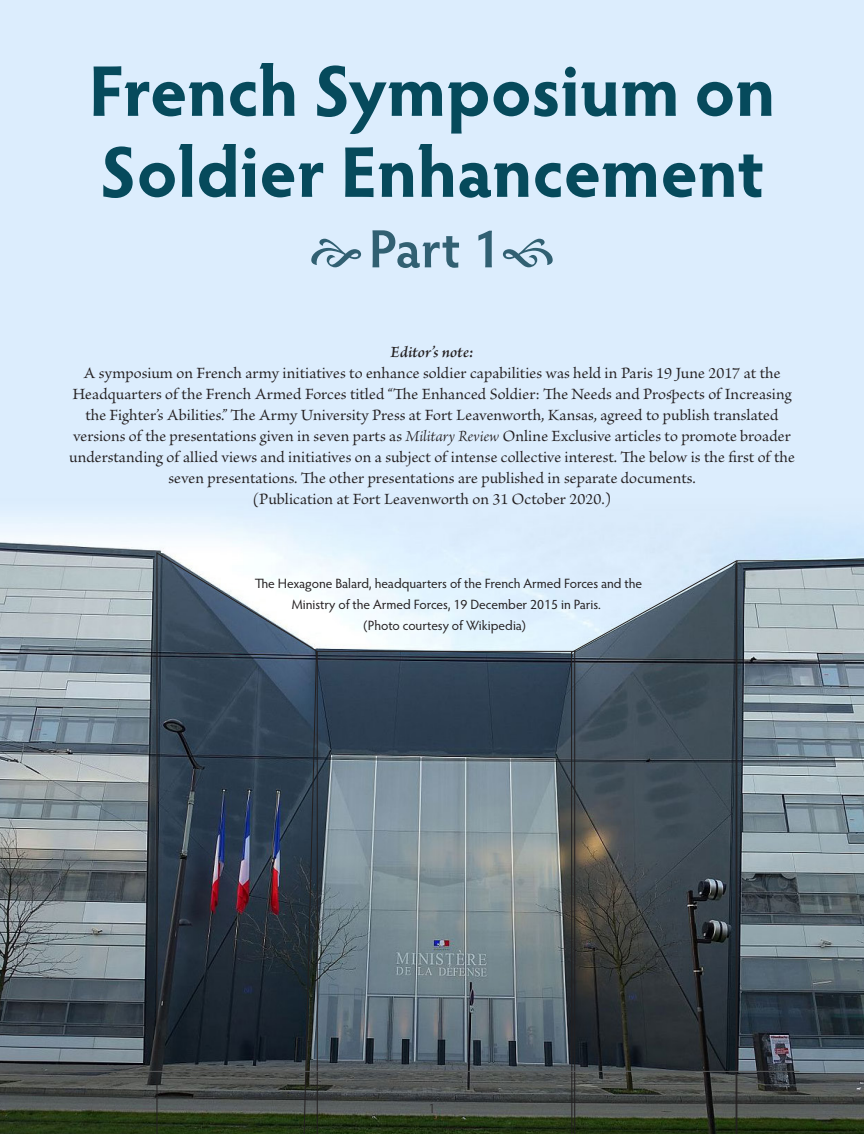
<style>
.page{position:relative;width:864px;height:1134px;background:#fff}
.page>*{position:absolute;margin:0;border:0;box-sizing:border-box;transform-origin:0 0}
.t1{font:700 72px/81px "Hypatia Sans Pro";color:#064a5c}
.sub-title{font:600 54px "Hypatia Sans Pro";color:#316072}
.sub-title-2{font:16.5px/21px "Brioso Pro";color:#231f20;text-align:center}
.body{font:italic 600 16.5px "Brioso Pro";color:#231f20}
.cutline{font:13.5px "Hypatia Sans Pro";color:#231f20}
.t2{font:300 13.5px "Hypatia Sans Pro";color:#231f20}
.s1{font-family:"Brioso Pro It Subh"}
</style>
<div class="page">
<img style="left:0;top:0;width:864px;height:1134px">
<svg style="left:156px;top:552px;width:161px;height:582px;background:#3d4651"></svg>
<svg style="left:317px;top:651px;width:253px;height:483px;background:#5e6d75"></svg>
<svg style="left:570px;top:560px;width:166px;height:574px;background:#485257"></svg>
<svg style="left:736px;top:560px;width:128px;height:574px;background:#6e7c82"></svg>
<hr style="left:65px;top:1071px;width:734px;height:1px;background:#57585a">
<svg style="left:311px;top:238px;width:50px;height:29px"></svg>
<svg style="left:503px;top:238px;width:50px;height:29px"></svg>
<p class="t1" style="left:89px;top:47px;width:688px">French Symposium on<br>Soldier Enhancement</p>
<p class="sub-title" style="left:369px;top:211px;width:134px">Part 1</p>
<p class="body" style="left:391px;top:342px;width:84px">Editor’s note:</p>
<p class="sub-title-2" style="left:69px;top:363px;width:727px">A symposium on French army initiatives to enhance soldier capabilities was held in Paris 19 June 2017 at the Headquarters of the French Armed Forces titled “The Enhanced Soldier: The Needs and Prospects of Increasing the Fighter’s Abilities.” The Army University Press at Fort Leavenworth, Kansas, agreed to publish translated versions of the presentations given in seven parts as <span class="s1">Military Review</span> Online Exclusive articles to promote broader understanding of allied views and initiatives on a subject of intense collective interest. The below is the first of the seven presentations. The other presentations are published in separate documents.<br>(Publication at Fort Leavenworth on 31 October 2020.)</p>
<p class="cutline" style="left:255px;top:574px;width:389px">The Hexagone Balard, headquarters of the French Armed Forces and the</p>
<p class="cutline" style="left:292px;top:595px;width:311px">Ministry of the Armed Forces, 19 December 2015 in Paris.</p>
<p class="cutline" style="left:364px;top:616px;width:164px">(Photo courtesy of Wikipedia)</p>
<p class="t2" style="left:429px;top:1100px;width:8px">1</p>
</div>
